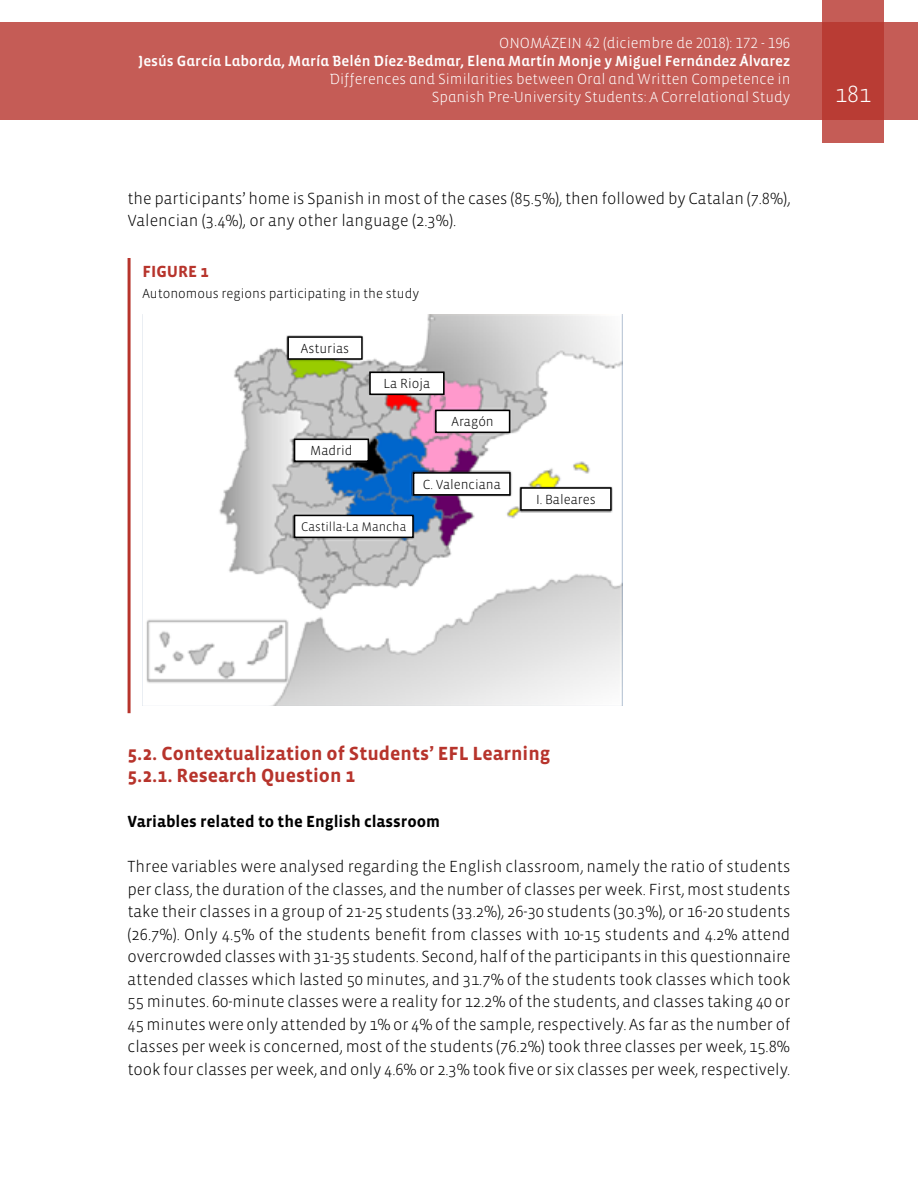
<style>
.page{position:relative;width:918px;height:1188px;background:#fff}
.page>*{position:absolute;margin:0;border:0;box-sizing:border-box;transform-origin:0 0}
.t1{font:300 24px "Vista Sans";color:#fff}
.t2{font:700 19.5px/22.5px "Vista Sans";color:#b7342c}
.t3{font:300 16.5px/22.5px "Vista Sans";letter-spacing:-.005em;color:#000}
.t4{font:700 16.5px "Vista Sans";color:#000}
.t5{font:700 16.5px "Vista Sans";color:#b7342c}
.t6{font:300 15px/18px "Vista Sans Alt";color:#fff;text-align:right}
.t7{font:15px "Vista Sans Alt Med";color:#fff}
.t8{font:300 13.5px "Vista Sans";color:#000}
.t9{font:300 12.75px "Vista Sans";color:#000}
</style>
<div class="page">
<div style="left:0;top:23px;width:918px;height:97px;background:#c55c56"></div>
<svg style="left:822px;top:0;width:62px;height:143px;background:#bc463e"></svg>
<hr style="left:128px;top:258px;width:3px;height:455px;background:#b7342c">
<img style="left:142px;top:314px;width:480px;height:391px">
<div style="left:288px;top:337px;width:74px;height:22px;background:#fff"></div>
<div style="left:287px;top:336px;width:76px;height:24px;border:2px solid #000"></div>
<div style="left:370px;top:372px;width:74px;height:22px;background:#fff"></div>
<div style="left:369px;top:372px;width:76px;height:23px;border:2px solid #000"></div>
<div style="left:295px;top:439px;width:73px;height:22px;background:#fff"></div>
<div style="left:294px;top:439px;width:75px;height:23px;border:2px solid #000"></div>
<div style="left:436px;top:410px;width:74px;height:22px;background:#fff"></div>
<div style="left:435px;top:410px;width:75px;height:23px;border:2px solid #000"></div>
<div style="left:521px;top:488px;width:90px;height:22px;background:#fff"></div>
<div style="left:520px;top:487px;width:92px;height:24px;border:2px solid #000"></div>
<div style="left:414px;top:473px;width:96px;height:22px;background:#fff"></div>
<div style="left:413px;top:472px;width:98px;height:24px;border:2px solid #000"></div>
<div style="left:295px;top:515px;width:118px;height:22px;background:#fff"></div>
<div style="left:294px;top:515px;width:120px;height:23px;border:2px solid #000"></div>
<p class="t6" style="left:499px;top:35px;width:293px">ONOMÁZEIN 42 (diciembre de 2018): 172 - 196</p>
<p class="t7" style="left:138px;top:54px;width:654px">Jesús García Laborda, María Belén Díez-Bedmar, Elena Martín Monje y Miguel Fernández Álvarez</p>
<p class="t6" style="left:329px;top:71px;width:463px">Differences and Similarities between Oral and Written Competence in<br>Spanish Pre-University Students: A Correlational Study</p>
<p class="t3" style="left:128px;top:187px;width:664px">the participants’ home is Spanish in most of the cases (85.5%), then followed by Catalan (7.8%),<br>Valencian (3.4%), or any other language (2.3%).</p>
<p class="t5" style="left:142px;top:263px;width:68px">FIGURE 1</p>
<p class="t8" style="left:142px;top:287px;width:278px">Autonomous regions participating in the study</p>
<p class="t8" style="left:301px;top:342px;width:50px">Asturias</p>
<p class="t8" style="left:310px;top:444px;width:44px">Madrid</p>
<p class="t8" style="left:384px;top:377px;width:48px">La Rioja</p>
<p class="t8" style="left:452px;top:415px;width:44px">Aragón</p>
<p class="t8" style="left:423px;top:477px;width:80px">C. Valenciana</p>
<p class="t9" style="left:301px;top:520px;width:107px">Castilla-La Mancha</p>
<p class="t8" style="left:536px;top:493px;width:61px">I. Baleares</p>
<h1 class="t1" style="left:835px;top:82px;width:37px">181</h1>
<p class="t2" style="left:128px;top:742px;width:424px">5.2. Contextualization of Students’ EFL Learning<br>5.2.1. Research Question 1</p>
<p class="t4" style="left:128px;top:813px;width:314px">Variables related to the English classroom</p>
<p class="t3" style="left:128px;top:856px;width:665px;text-align:justify">Three variables were analysed regarding the English classroom, namely the ratio of students per class, the duration of the classes, and the number of classes per week. First, most students take their classes in a group of 21-25 students (33.2%), 26-30 students (30.3%), or 16-20 students (26.7%). Only 4.5% of the students benefit from classes with 10-15 students and 4.2% attend overcrowded classes with 31-35 students. Second, half of the participants in this questionnaire attended classes which lasted 50 minutes, and 31.7% of the students took classes which took 55 minutes. 60-minute classes were a reality for 12.2% of the students, and classes taking 40 or 45 minutes were only attended by 1% or 4% of the sample, respectively. As far as the number of classes per week is concerned, most of the students (76.2%) took three classes per week, 15.8% took four classes per week, and only 4.6% or 2.3% took five or six classes per week, respectively.</p>
</div>
